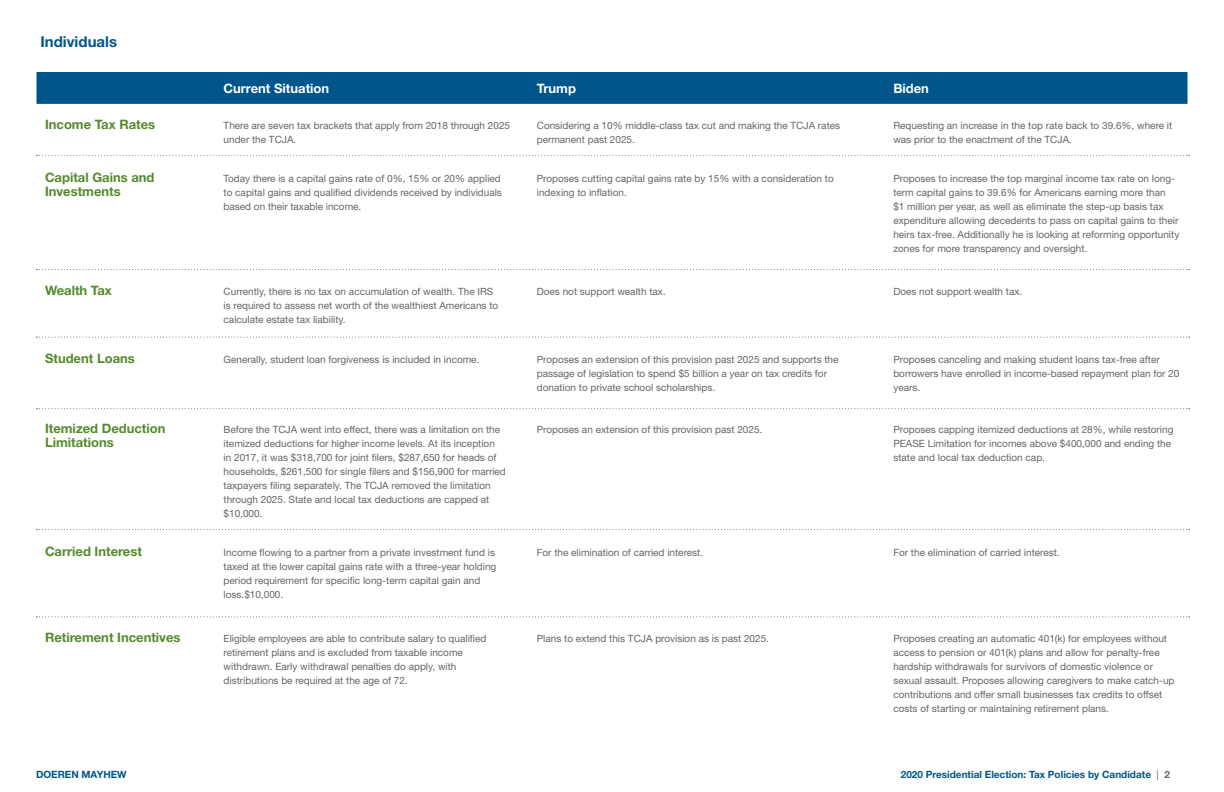
<style>
.page{position:relative;width:1224px;height:792px;background:#fff}
.page>*{position:absolute;margin:0;border:0;box-sizing:border-box;transform-origin:0 0}
.t1{font:700 15px "Helvetica Neue LT Pro";color:#00558b}
.t2{font:700 13px/14px "Helvetica Neue LT Pro";color:#548a2e}
.t3{font:700 13px "Helvetica Neue LT Pro";color:#fff}
.t4{font:10px/14px "Helvetica Neue LT Pro";color:#63656a}
.t5{font:700 10px "Helvetica Neue LT Pro";color:#00558b}
.s1{font-weight:400;color:#63656a}
.s2{color:#63656a}
</style>
<div class="page">
<div style="left:36px;top:72px;width:1152px;height:32px;background:#00558b"></div>
<svg style="left:36px;top:155px;width:1153px;height:1px"></svg>
<svg style="left:36px;top:269px;width:1153px;height:1px"></svg>
<svg style="left:36px;top:337px;width:1153px;height:1px"></svg>
<svg style="left:36px;top:408px;width:1153px;height:1px"></svg>
<svg style="left:36px;top:529px;width:1153px;height:1px"></svg>
<svg style="left:36px;top:616px;width:1153px;height:1px"></svg>
<p class="t1" style="left:40px;top:32px;width:78px">Individuals</p>
<p class="t3" style="left:224px;top:80px;width:107px">Current Situation</p>
<p class="t3" style="left:537px;top:80px;width:41px">Trump</p>
<p class="t3" style="left:893px;top:80px;width:37px">Biden</p>
<p class="t2" style="left:45px;top:117px;width:112px">Income Tax Rates</p>
<p class="t4" style="left:224px;top:118px;width:288px">There are seven tax brackets that apply from 2018 through 2025 under the TCJA.</p>
<p class="t4" style="left:537px;top:118px;width:305px">Considering a 10% middle-class tax cut and making the TCJA rates permanent past 2025.</p>
<p class="t4" style="left:893px;top:118px;width:280px">Requesting an increase in the top rate back to 39.6%, where it was prior to the enactment of the TCJA.</p>
<p class="t2" style="left:45px;top:170px;width:111px">Capital Gains and<br>Investments</p>
<p class="t4" style="left:224px;top:171px;width:280px;text-align:justify">Today there is a capital gains rate of 0%, 15% or 20% applied to capital gains and qualified dividends received by individuals based on their taxable income.</p>
<p class="t4" style="left:537px;top:171px;width:299px">Proposes cutting capital gains rate by 15% with a consideration to indexing to inflation.</p>
<p class="t4" style="left:893px;top:171px;width:287px">Proposes to increase the top marginal income tax rate on long&shy;term capital gains to 39.6% for Americans earning more than<br>$1 million per year, as well as eliminate the step-up basis tax expenditure allowing decedents to pass on capital gains to their heirs tax-free. Additionally he is looking at reforming opportunity zones for more transparency and oversight.</p>
<p class="t2" style="left:45px;top:283px;width:68px">Wealth Tax</p>
<p class="t4" style="left:224px;top:284px;width:276px">Currently, there is no tax on accumulation of wealth. The IRS is required to assess net worth of the wealthiest Americans to calculate estate tax liability.</p>
<p class="t4" style="left:537px;top:284px;width:131px">Does not support wealth tax.</p>
<p class="t4" style="left:893px;top:284px;width:131px">Does not support wealth tax.</p>
<p class="t2" style="left:45px;top:351px;width:91px">Student Loans</p>
<p class="t4" style="left:224px;top:352px;width:257px">Generally, student loan forgiveness is included in income.</p>
<p class="t4" style="left:537px;top:352px;width:303px">Proposes an extension of this provision past 2025 and supports the passage of legislation to spend $5 billion a year on tax credits for donation to private school scholarships.</p>
<p class="t4" style="left:893px;top:352px;width:287px">Proposes canceling and making student loans tax-free after borrowers have enrolled in income-based repayment plan for 20 years.</p>
<p class="t2" style="left:45px;top:421px;width:122px">Itemized Deduction<br>Limitations</p>
<p class="t4" style="left:224px;top:422px;width:284px">Before the TCJA went into effect, there was a limitation on the itemized deductions for higher income levels. At its inception<br>in 2017, it was $318,700 for joint filers, $287,650 for heads of households, $261,500 for single filers and $156,900 for married taxpayers filing separately. The TCJA removed the limitation through 2025. State and local tax deductions are capped at $10,000.</p>
<p class="t4" style="left:537px;top:422px;width:227px">Proposes an extension of this provision past 2025.</p>
<p class="t4" style="left:893px;top:422px;width:282px">Proposes capping itemized deductions at 28%, while restoring<br>PEASE Limitation for incomes above $400,000 and ending the state and local tax deduction cap.</p>
<p class="t2" style="left:45px;top:544px;width:99px">Carried Interest</p>
<p class="t4" style="left:224px;top:545px;width:274px">Income flowing to a partner from a private investment fund is taxed at the lower capital gains rate with a three-year holding period requirement for specific long-term capital gain and loss.$10,000.</p>
<p class="t4" style="left:537px;top:545px;width:168px">For the elimination of carried interest.</p>
<p class="t4" style="left:893px;top:545px;width:168px">For the elimination of carried interest.</p>
<p class="t2" style="left:45px;top:630px;width:137px">Retirement Incentives</p>
<p class="t4" style="left:224px;top:631px;width:264px">Eligible employees are able to contribute salary to qualified retirement plans and is excluded from taxable income withdrawn. Early withdrawal penalties do apply, with distributions be required at the age of 72.</p>
<p class="t4" style="left:537px;top:631px;width:234px">Plans to extend this TCJA provision as is past 2025.</p>
<p class="t4" style="left:893px;top:631px;width:283px">Proposes creating an automatic 401(k) for employees without access to pension or 401(k) plans and allow for penalty-free hardship withdrawals for survivors of domestic violence or sexual assault. Proposes allowing caregivers to make catch-up contributions and offer small businesses tax credits to offset costs of starting or maintaining retirement plans.</p>
<p class="t5" style="left:36px;top:768px;width:92px">DOEREN MAYHEW</p>
<p class="t5" style="left:901px;top:768px;width:271px">2020 Presidential Election: Tax Policies by Candidate <span class="s1">|</span> <span class="s2">2</span></p>
</div>
